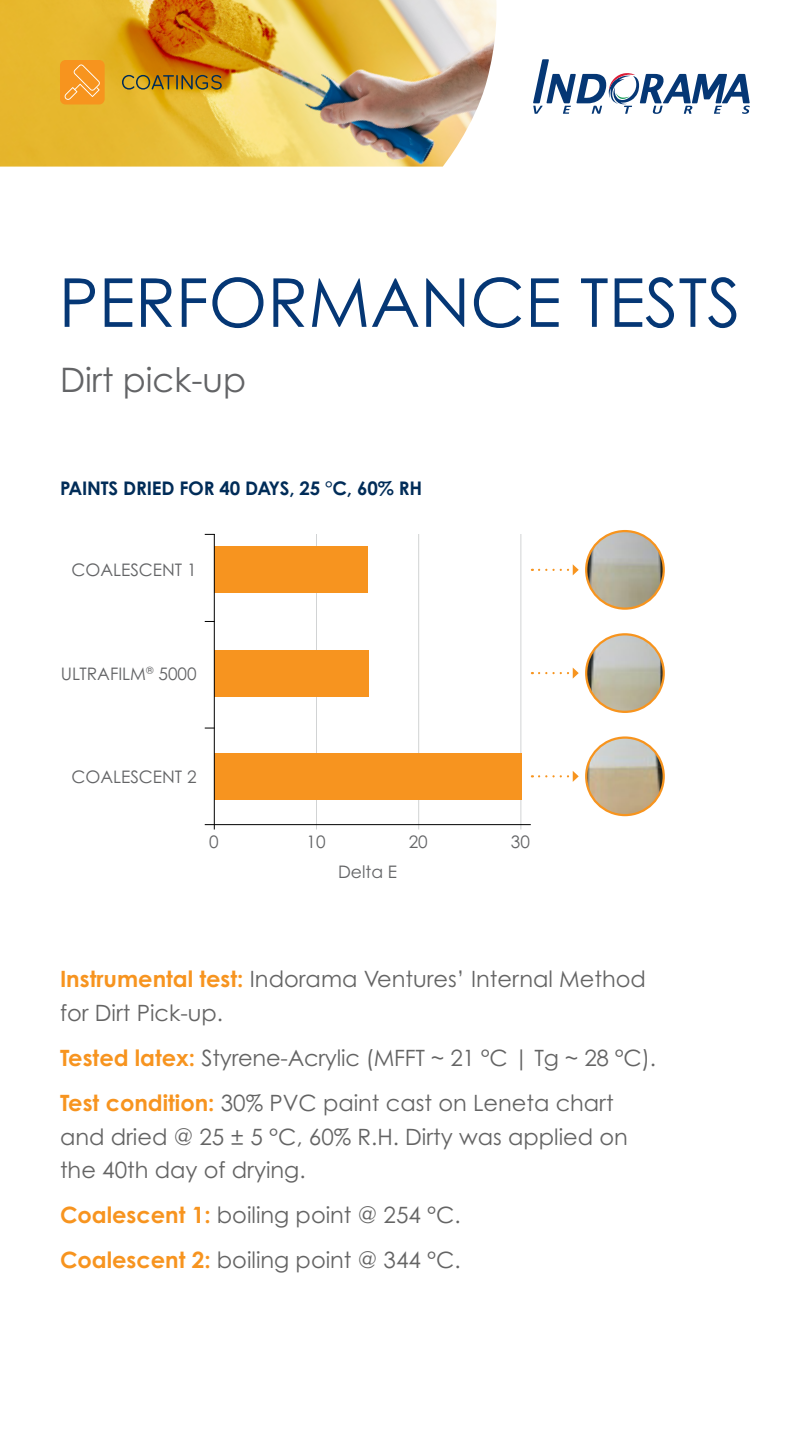
<style>
.page{position:relative;width:810px;height:1440px;background:#fff}
.page>*{position:absolute;margin:0;border:0;box-sizing:border-box;transform-origin:0 0}
.t1{font:67.5px "Century Gothic Pro";color:#053775}
.t2{font:33.75px "Century Gothic Pro";color:#636466}
.t3{font:22.5px/33.8px "Century Gothic Pro";color:#646464}
.t4{font:700 18.75px "Century Gothic Pro";letter-spacing:-.01em;color:#002c58}
.t5{font:17.25px "Century Gothic Pro";color:#636466}
.s1{font-weight:700;color:#f7941f}
</style>
<div class="page">
<hr style="left:316px;top:534px;width:1px;height:296px;background:#d1d3d4">
<hr style="left:418px;top:534px;width:1px;height:296px;background:#d1d3d4">
<hr style="left:520px;top:534px;width:1px;height:296px;background:#d1d3d4">
<div style="left:214px;top:546px;width:154px;height:47px;background:#f7941f"></div>
<div style="left:214px;top:650px;width:154px;height:46px;background:#f7941f"></div>
<div style="left:214px;top:753px;width:308px;height:47px;background:#f7941f"></div>
<hr style="left:214px;top:534px;width:1px;height:296px;background:#000">
<img style="left:586px;top:531px;width:78px;height:78px;border-radius:39px">
<div style="left:585px;top:530px;width:80px;height:80px;border:2px solid #f7941e;border-radius:50%"></div>
<img style="left:586px;top:634px;width:78px;height:78px;border-radius:39px">
<div style="left:585px;top:633px;width:80px;height:80px;border:2px solid #f7941e;border-radius:50%"></div>
<img style="left:587px;top:739px;width:77px;height:76px">
<div style="left:585px;top:736px;width:80px;height:80px;border:2px solid #f7941e;border-radius:50%"></div>
<svg style="left:539px;top:564px;width:40px;height:11px"></svg>
<svg style="left:539px;top:668px;width:40px;height:11px"></svg>
<svg style="left:539px;top:771px;width:40px;height:11px"></svg>
<hr style="left:205px;top:824px;width:326px;height:1px;background:#000">
<svg style="left:533px;top:59px;width:217px;height:55px"></svg>
<img style="left:0;top:0;width:497px;height:167px">
<div style="left:60px;top:60px;width:45px;height:44px;background:#f7941e;border-radius:6px"></div>
<svg style="left:122px;top:75px;width:100px;height:15px"></svg>
<svg style="left:64px;top:64px;width:36px;height:36px"></svg>
<h1 class="t1" style="left:59px;top:261px;width:684px">PERFORMANCE TESTS</h1>
<h2 class="t2" style="left:60px;top:359px;width:188px">Dirt pick-up</h2>
<p class="t4" style="left:60px;top:477px;width:364px">PAINTS DRIED FOR 40 DAYS, 25 °C, 60% RH</p>
<p class="t5" style="left:71px;top:560px;width:127px">COALESCENT 1</p>
<p class="t5" style="left:61px;top:663px;width:137px">ULTRAFILM<sup>®</sup> 5000</p>
<p class="t5" style="left:71px;top:767px;width:127px">COALESCENT 2</p>
<p class="t5" style="left:209px;top:831px;width:11px">0</p>
<p class="t5" style="left:307px;top:831px;width:21px">10</p>
<p class="t5" style="left:409px;top:831px;width:21px">20</p>
<p class="t5" style="left:511px;top:831px;width:21px">30</p>
<p class="t5" style="left:338px;top:861px;width:61px">Delta E</p>
<p class="t3" style="left:60px;top:962px;width:587px"><span class="s1">Instrumental test:</span> Indorama Ventures’ Internal Method for Dirt Pick-up.</p>
<p class="t3" style="left:60px;top:1035px;width:597px;line-height:45px"><span class="s1">Tested latex:</span> Styrene-Acrylic (MFFT ~ 21 °C | Tg ~ 28 °C).<br><span class="s1">Test condition:</span> 30% PVC paint cast on Leneta chart</p>
<p class="t3" style="left:60px;top:1119px;width:569px">and dried @ 25 ± 5 °C, 60% R.H. Dirty was applied on the 40th day of drying.</p>
<p class="t3" style="left:60px;top:1193px;width:402px;line-height:45px"><span class="s1">Coalescent 1:</span> boiling point @ 254 °C.<br><span class="s1">Coalescent 2:</span> boiling point @ 344 °C.</p>
</div>
